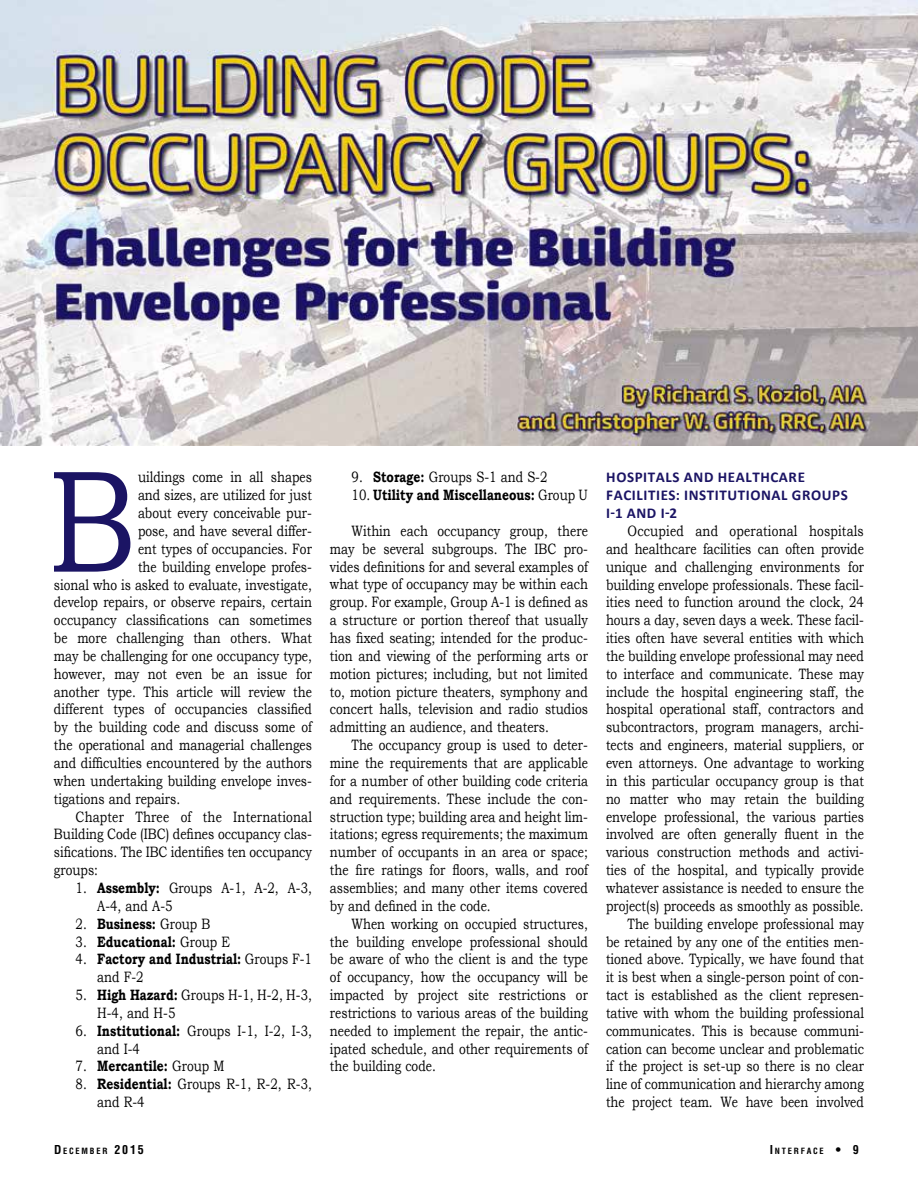
<style>
.page{position:relative;width:918px;height:1188px;background:#fff}
.page>*{position:absolute;margin:0;border:0;box-sizing:border-box;transform-origin:0 0}
.t1{font:146.1px "Bookman Old Style";color:#1b1464;scale:.8 1}
.t2{font:15px/17.9px "Bookman Old Style";color:#000;text-align:justify;scale:.8 1}
.t3{font:700 15px/17.9px "Bookman Old Style";color:#000;scale:.8 1}
.t4{font:700 15px/17.9px "Calibri";letter-spacing:.04em;color:#1b1464}
.t5{font:700 condensed 8.4px "Helvetica";letter-spacing:.215em;color:#000}
.s1{font-weight:700}
.s2{font-weight:400}
.s3{font-size:12px}
</style>
<div class="page">
<img style="left:0;top:0;width:918px;height:445px">
<p class="t1" style="left:49px;top:438px;width:110px">B</p>
<p class="t2" style="left:54px;top:468px;width:324px;text-align:right">uildings come in all shapes<br>and sizes, are utilized for just<br>about every conceivable pur-<br>pose, and have several differ-<br>ent types of occupancies. For<br>the building envelope profes-<br>sional who is asked to evaluate, investigate, develop repairs, or observe repairs, certain occupancy classifications can sometimes be more challenging than others. What may be challenging for one occupancy type, however, may not even be an issue for another type. This article will review the different types of occupancies classified by the building code and discuss some of the operational and managerial challenges</p>
<p class="t2" style="left:54px;top:754px;width:324px">and difficulties encountered by the authors</p>
<p class="t2" style="left:54px;top:772px;width:324px">when undertaking building envelope inves-</p>
<p class="t2" style="left:54px;top:790px;width:159px">tigations and repairs.</p>
<p class="t2" style="left:76px;top:808px;width:297px">Chapter Three of the International</p>
<p class="t2" style="left:54px;top:825px;width:324px">Building Code (IBC) defines occupancy clas-</p>
<p class="t2" style="left:54px;top:843px;width:324px">sifications. The IBC identifies ten occupancy</p>
<p class="t2" style="left:54px;top:861px;width:57px">groups:</p>
<p class="t2" style="left:97px;top:879px;width:270px;text-indent:-22px">1. <span class="s1">Assembly:</span> Groups A-1, A-2, A-3,<br>A-4, and A-5</p>
<p class="t3" style="left:76px;top:914px;width:170px"><span class="s2">2.</span> Business: <span class="s2">Group B</span></p>
<p class="t3" style="left:76px;top:932px;width:195px"><span class="s2">3.</span> Educational: <span class="s2">Group E</span></p>
<p class="t3" style="left:97px;top:950px;width:270px;text-indent:-22px"><span class="s2">4.</span> Factory and Industrial: <span class="s2">Groups F-1 and F-2</span></p>
<p class="t2" style="left:97px;top:986px;width:270px;text-indent:-22px">5. <span class="s1">High Hazard:</span> Groups H-1, H-2, H-3,<br>H-4, and H-5</p>
<p class="t2" style="left:97px;top:1022px;width:270px;text-indent:-22px">6. <span class="s1">Institutional:</span> Groups I-1, I-2, I-3, and I-4</p>
<p class="t3" style="left:76px;top:1057px;width:188px"><span class="s2">7.</span> Mercantile: <span class="s2">Group M</span></p>
<p class="t2" style="left:97px;top:1075px;width:270px;text-indent:-22px">8. <span class="s1">Residential:</span> Groups R-1, R-2, R-3, and R-4</p>
<p class="t2" style="left:352px;top:468px;width:246px">9. <span class="s1">Storage:</span> Groups S-1 and S-2</p>
<p class="t3" style="left:352px;top:486px;width:297px"><span class="s2">10.</span> Utility and Miscellaneous: <span class="s2">Group U</span></p>
<p class="t2" style="left:330px;top:522px;width:324px;text-indent:22px">Within each occupancy group, there may be several subgroups. The IBC pro&shy;vides definitions for and several examples of what type of occupancy may be within each group. For example, Group A-1 is defined as a structure or portion thereof that usually has fixed seating; intended for the produc&shy;tion and viewing of the performing arts or motion pictures; including, but not limited to, motion picture theaters, symphony and concert halls, television and radio studios admitting an audience, and theaters.</p>
<p class="t2" style="left:330px;top:736px;width:324px;text-indent:22px">The occupancy group is used to deter&shy;mine the requirements that are applicable for a number of other building code criteria and requirements. These include the con&shy;struction type; building area and height lim&shy;itations; egress requirements; the maximum number of occupants in an area or space; the fire ratings for floors, walls, and roof assemblies; and many other items covered by and defined in the code.</p>
<p class="t2" style="left:330px;top:915px;width:324px;text-indent:22px">When working on occupied structures, the building envelope professional should be aware of who the client is and the type of occupancy, how the occupancy will be impacted by project site restrictions or restrictions to various areas of the building needed to implement the repair, the antic&shy;ipated schedule, and other requirements of the building code.</p>
<p class="t4" style="left:606px;top:468px;width:243px">HOSPITALS AND HEALTHCARE<br>FACILITIES: INSTITUTIONAL GROUPS</p>
<p class="t4" style="left:606px;top:504px;width:72px">I-1 AND I-2</p>
<p class="t2" style="left:606px;top:522px;width:324px;text-indent:22px">Occupied and operational hospitals and healthcare facilities can often provide unique and challenging environments for building envelope professionals. These facil&shy;ities need to function around the clock, 24 hours a day, seven days a week. These facil&shy;ities often have several entities with which the building envelope professional may need to interface and communicate. These may include the hospital engineering staff, the hospital operational staff, contractors and subcontractors, program managers, archi&shy;tects and engineers, material suppliers, or even attorneys. One advantage to working in this particular occupancy group is that no matter who may retain the building envelope professional, the various parties involved are often generally fluent in the various construction methods and activi&shy;ties of the hospital, and typically provide whatever assistance is needed to ensure the project(s) proceeds as smoothly as possible.</p>
<p class="t2" style="left:606px;top:915px;width:324px;text-indent:22px">The building envelope professional may be retained by any one of the entities men&shy;tioned above. Typically, we have found that it is best when a single-person point of con&shy;tact is established as the client represen&shy;tative with whom the building professional communicates. This is because communi&shy;cation can become unclear and problematic if the project is set-up so there is no clear line of communication and hierarchy among the project team. We have been involved</p>
<p class="t5" style="left:54px;top:1146px;width:91px"><span class="s3">D</span>ECEMBER <span class="s3">2015</span></p>
<p class="t5" style="left:770px;top:1146px;width:91px"><span class="s3">I</span>NTERFACE <span class="s3">• 9</span></p>
</div>
